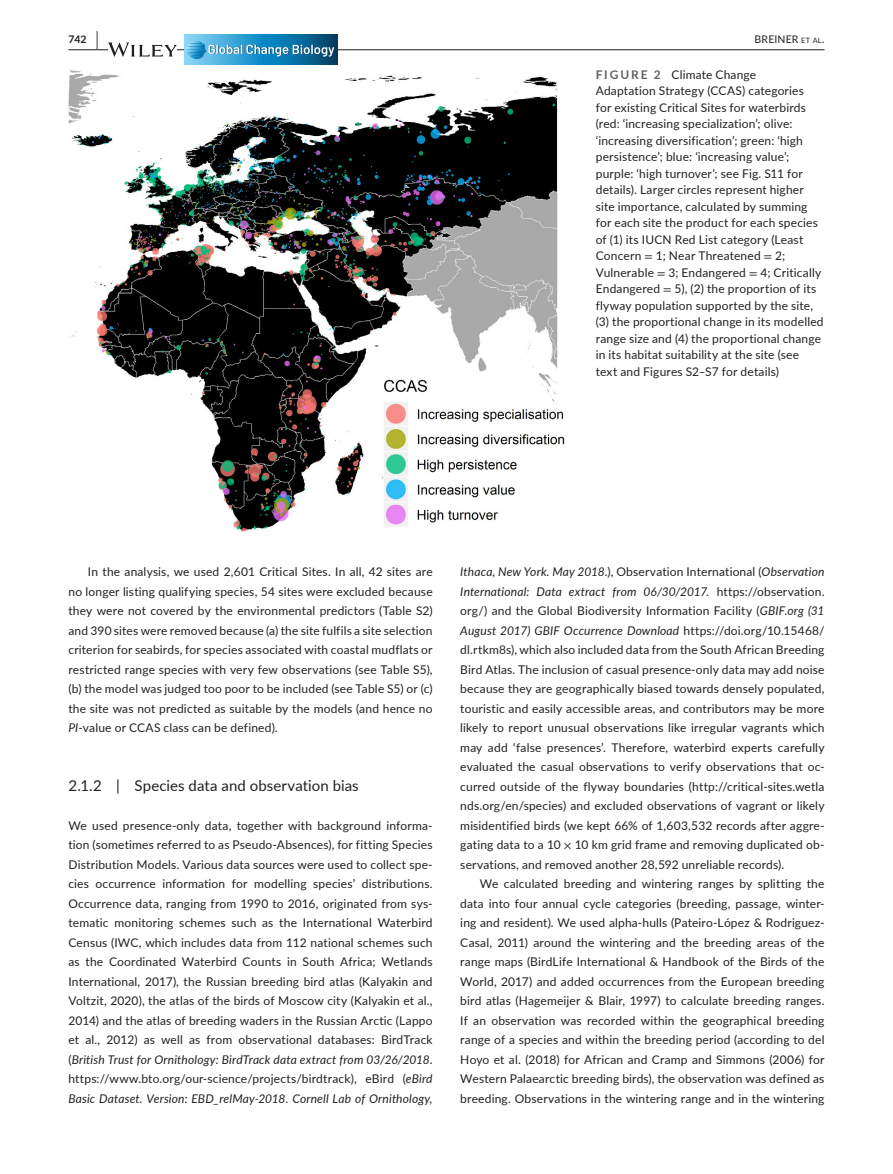
<style>
.page{position:relative;width:893px;height:1174px;background:#fff}
.page>*{position:absolute;margin:0;border:0;box-sizing:border-box;transform-origin:0 0}
.t1{font:15px "Lato";letter-spacing:.005em;color:#231f20}
.t2{font:12px/19.5px "Lato";letter-spacing:.015em;color:#231f20;text-align:justify}
.t3{font:10.5px "Lato";letter-spacing:.015em;color:#231f20}
.t4{font:700 10.5px "Lato";color:#231f20}
.s1{font-size:19.5px}
.s2{font-size:7.35px}
.s3{font-weight:700;color:#636366}
.s4{font-family:"STIX"}
.s5{color:#fff}
.s6{font-style:italic}
</style>
<div class="page">
<hr style="left:68px;top:49px;width:756px;height:1px;background:#231f20">
<svg style="left:108px;top:42px;width:69px;height:15px"></svg>
<svg style="left:185px;top:64px;width:153px;height:1px"></svg>
<svg style="left:185px;top:35px;width:153px;height:29px;background:#298aba"></svg>
<svg style="left:186px;top:40px;width:149px;height:19px;background:#4799c1"></svg>
<img style="left:68px;top:70px;width:497px;height:462px">
<p class="t4" style="left:68px;top:31px;width:31px">742 <span class="s1">|</span></p>
<p class="t3" style="left:755px;top:31px;width:71px">BREINER <span class="s2">et al</span>.</p>
<p class="t2" style="left:596px;top:66px;width:229px;line-height:16.5px;text-align:left"><span class="s3">FIGURE 2</span> Climate Change<br>Adaptation Strategy (CCAS) categories<br>for existing Critical Sites for waterbirds (red: ‘increasing specialization’; olive: ‘increasing diversification’; green: ‘high persistence’; blue: ‘increasing value’; purple: ‘high turnover’; see Fig. S11 for details). Larger circles represent higher site importance, calculated by summing for each site the product for each species of (1) its IUCN Red List category (Least Concern <span class="s4">=</span> 1; Near Threatened <span class="s4">=</span> 2; Vulnerable <span class="s4">=</span> 3; Endangered <span class="s4">=</span> 4; Critically Endangered <span class="s4">=</span> 5), (2) the proportion of its flyway population supported by the site, (3) the proportional change in its modelled range size and (4) the proportional change in its habitat suitability at the site (see text and Figures S2–S7 for details) <span class="s5">[Colour</span></p>
<p class="t2" style="left:68px;top:561px;width:366px;text-indent:20px">In the analysis, we used 2,601 Critical Sites. In all, 42 sites are no longer listing qualifying species, 54 sites were excluded because they were not covered by the environmental predictors (Table S2) and 390 sites were removed because (a) the site fulfils a site selection criterion for seabirds, for species associated with coastal mudflats or restricted range species with very few observations (see Table S5), (b) the model was judged too poor to be included (see Table S5) or (c) the site was not predicted as suitable by the models (and hence no <span class="s6">PI</span>-value or CCAS class can be defined).</p>
<p class="t1" style="left:68px;top:774px;width:292px">2.1.2 | Species data and observation bias</p>
<p class="t2" style="left:68px;top:815px;width:366px">We used presence-only data, together with background informa&shy;tion (sometimes referred to as Pseudo-Absences), for fitting Species Distribution Models. Various data sources were used to collect spe&shy;cies occurrence information for modelling species’ distributions.<br>Occurrence data, ranging from 1990 to 2016, originated from sys&shy;tematic monitoring schemes such as the International Waterbird Census (IWC, which includes data from 112 national schemes such as the Coordinated Waterbird Counts in South Africa; Wetlands International, 2017), the Russian breeding bird atlas (Kalyakin and Voltzit, 2020), the atlas of the birds of Moscow city (Kalyakin et al., 2014) and the atlas of breeding waders in the Russian Arctic (Lappo et al., 2012) as well as from observational databases: BirdTrack (<span class="s6">British Trust for Ornithology: BirdTrack data extract from 03/26/2018</span>. https://www.bto.org/our-science/projects/birdtrack), eBird (<span class="s6">eBird Basic Dataset. Version: EBD_relMay-2018. Cornell Lab of Ornithology,</span></p>
<p class="t2" style="left:460px;top:561px;width:366px"><span class="s6">Ithaca, New York. May 2018</span>.), Observation International (<span class="s6">Observation International: Data extract from 06/30/2017</span>. https://observation. org/) and the Global Biodiversity Information Facility (<span class="s6">GBIF.org (31<br>August 2017) GBIF Occurrence Download</span> https://doi.org/10.15468/ dl.rtkm8s), which also included data from the South African Breeding Bird Atlas. The inclusion of casual presence-only data may add noise because they are geographically biased towards densely populated, touristic and easily accessible areas, and contributors may be more likely to report unusual observations like irregular vagrants which may add ‘false presences’. Therefore, waterbird experts carefully evaluated the casual observations to verify observations that oc&shy;curred outside of the flyway boundaries (http://critical-sites.wetla nds.org/en/species) and excluded observations of vagrant or likely misidentified birds (we kept 66% of 1,603,532 records after aggre&shy;gating data to a 10 <span class="s4">×</span> 10 km grid frame and removing duplicated ob&shy;servations, and removed another 28,592 unreliable records).</p>
<p class="t2" style="left:460px;top:873px;width:366px;text-indent:20px">We calculated breeding and wintering ranges by splitting the data into four annual cycle categories (breeding, passage, winter&shy;ing and resident). We used alpha-hulls (Pateiro-López &amp; Rodriguez-Casal, 2011) around the wintering and the breeding areas of the range maps (BirdLife International &amp; Handbook of the Birds of the World, 2017) and added occurrences from the European breeding bird atlas (Hagemeijer &amp; Blair, 1997) to calculate breeding ranges.<br>If an observation was recorded within the geographical breeding range of a species and within the breeding period (according to del Hoyo et al. (2018) for African and Cramp and Simmons (2006) for Western Palaearctic breeding birds), the observation was defined as breeding. Observations in the wintering range and in the wintering</p>
</div>
